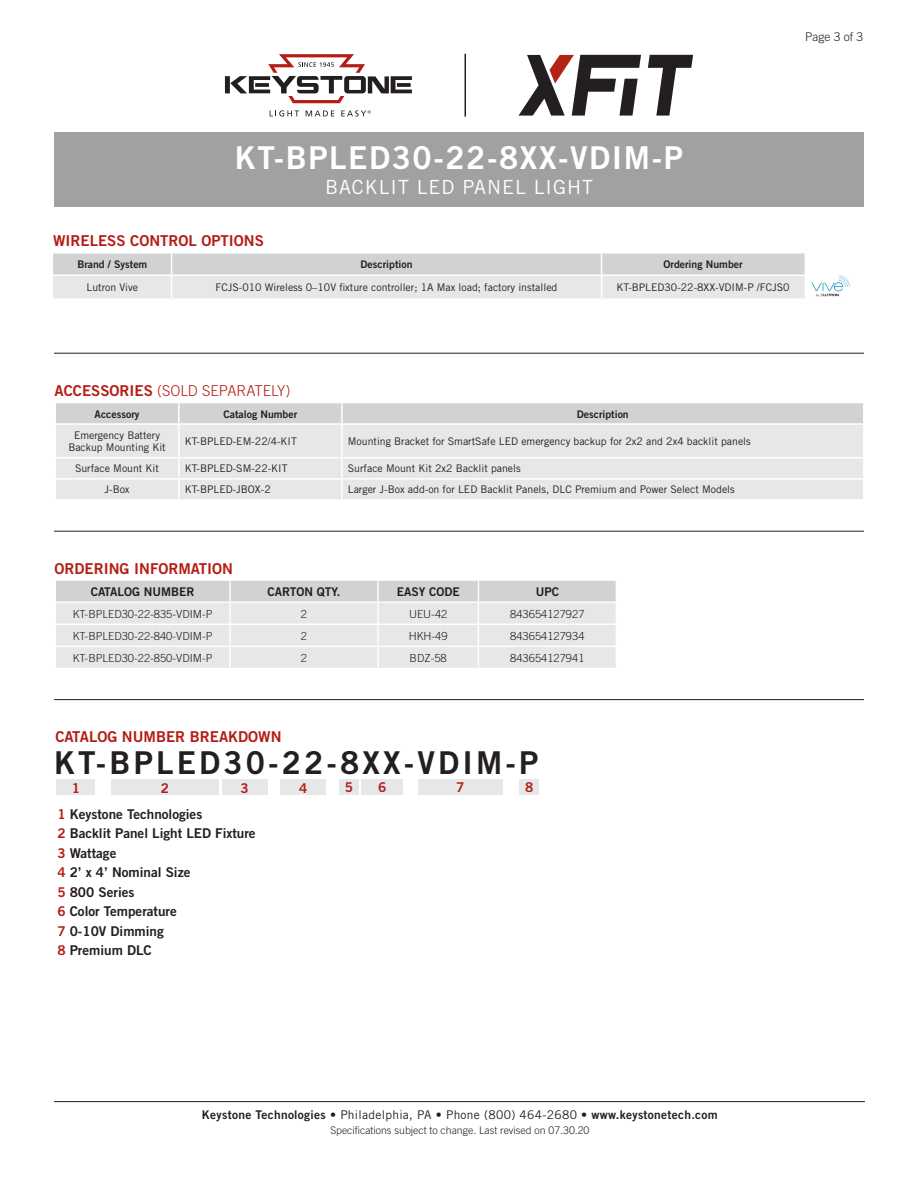
<style>
.page{position:relative;width:918px;height:1188px;background:#fff}
.page>*{position:absolute;margin:0;border:0;box-sizing:border-box;transform-origin:0 0}
.t1{font:31.5px "Trade Gothic Bold Two";letter-spacing:.05em;color:#fff}
.t2{font:31.5px "Trade Gothic Bold Two";letter-spacing:.1em;color:#231f20}
.t3{font:19.5px "Trade Gothic";letter-spacing:.05em;color:#fff}
.Heading_01{font:15px "Trade Gothic Bold Two";color:#b41d15}
.t4{font:300 15px "Trade Gothic";color:#b41d15}
.t5{font:13.5px "Trade Gothic Bold Two";color:#231f20}
.t6{font:13.5px "Trade Gothic Bold Two";color:#b41d15}
.t7{font:12px "Trade Gothic Bold Two";letter-spacing:.025em;color:#231f20}
.t8{font:12px "Trade Gothic Bold Two";color:#231f20}
.t9{font:300 12px "Trade Gothic";color:#231f20}
.t10{font:300 11.1px "Trade Gothic";color:#231f20}
.Table_Text{font:10.5px/12.6px "Trade Gothic";color:#231f20;text-align:center}
.Table_Header_Caps{font:10.5px "Trade Gothic Bold Two";color:#231f20}
.t11{font:300 10.5px "Trade Gothic";color:#231f20}
.s1{font-family:"Trade Gothic Bold Two";font-weight:400}
.s2{color:#b41d15}
.s3{font-family:"Trade Gothic"}
</style>
<div class="page">
<svg style="left:53px;top:253px;width:752px;height:45px;background:#dddee0"></svg>
<img style="left:811px;top:275px;width:39px;height:22px">
<hr style="left:54px;top:531px;width:810px;height:1px;background:#231f20">
<hr style="left:54px;top:699px;width:810px;height:1px;background:#231f20">
<hr style="left:54px;top:353px;width:810px;height:1px;background:#231f20">
<hr style="left:54px;top:1101px;width:811px;height:1px;background:#231f20">
<div style="left:54px;top:132px;width:810px;height:74px;background:#a0a1a3"></div>
<div style="left:56px;top:425px;width:807px;height:74px;background:#e6e7e9"></div>
<div style="left:56px;top:403px;width:807px;height:20px;background:#d1d2d4"></div>
<hr style="left:178px;top:403px;width:2px;height:20px;background:#fff">
<hr style="left:341px;top:403px;width:2px;height:20px;background:#fff">
<hr style="left:178px;top:425px;width:2px;height:32px;background:#fff">
<hr style="left:341px;top:425px;width:2px;height:32px;background:#fff">
<hr style="left:179px;top:457px;width:163px;height:1px;background:#fff">
<hr style="left:178px;top:458px;width:2px;height:20px;background:#fff">
<hr style="left:342px;top:457px;width:523px;height:1px;background:#fff">
<hr style="left:341px;top:458px;width:2px;height:20px;background:#fff">
<hr style="left:179px;top:478px;width:163px;height:2px;background:#fff">
<svg style="left:178px;top:480px;width:2px;height:19px"></svg>
<hr style="left:342px;top:478px;width:523px;height:2px;background:#fff">
<svg style="left:341px;top:480px;width:2px;height:19px"></svg>
<hr style="left:55px;top:457px;width:124px;height:1px;background:#fff">
<hr style="left:55px;top:478px;width:124px;height:2px;background:#fff">
<svg style="left:519px;top:55px;width:174px;height:61px"></svg>
<hr style="left:465px;top:54px;width:1px;height:63px;background:#231f20">
<svg style="left:225px;top:54px;width:187px;height:49px"></svg>
<svg style="left:270px;top:110px;width:29px;height:7px"></svg>
<svg style="left:306px;top:111px;width:28px;height:5px"></svg>
<svg style="left:341px;top:110px;width:30px;height:7px"></svg>
<div style="left:281px;top:780px;width:45px;height:15px;background:#e6e7e9"></div>
<div style="left:339px;top:779px;width:20px;height:15px;background:#e6e7e9"></div>
<div style="left:362px;top:779px;width:41px;height:15px;background:#e6e7e9"></div>
<div style="left:418px;top:779px;width:84px;height:15px;background:#e6e7e9"></div>
<div style="left:111px;top:780px;width:108px;height:15px;background:#e6e7e9"></div>
<div style="left:222px;top:780px;width:45px;height:15px;background:#e6e7e9"></div>
<div style="left:56px;top:780px;width:39px;height:15px;background:#e6e7e9"></div>
<div style="left:519px;top:779px;width:20px;height:15px;background:#e6e7e9"></div>
<svg style="left:56px;top:580px;width:560px;height:88px;background:#e2e3e5"></svg>
<p class="t9" style="left:805px;top:29px;width:60px">Page 3 of 3</p>
<p class="t1" style="left:235px;top:138px;width:450px">KT-BPLED30-22-8XX-VDIM-P</p>
<p class="t3" style="left:325px;top:175px;width:269px">BACKLIT LED PANEL LIGHT</p>
<p class="Heading_01" style="left:53px;top:232px;width:212px">WIRELESS CONTROL OPTIONS</p>
<p class="Table_Header_Caps" style="left:77px;top:258px;width:71px">Brand / System</p>
<p class="Table_Header_Caps" style="left:361px;top:258px;width:53px">Description</p>
<p class="Table_Header_Caps" style="left:664px;top:258px;width:81px">Ordering Number</p>
<p class="Table_Text" style="left:87px;top:281px;width:53px">Lutron Vive</p>
<p class="Table_Text" style="left:216px;top:281px;width:343px">FCJS-010 Wireless 0–10V fixture controller; 1A Max load; factory installed</p>
<p class="Table_Text" style="left:617px;top:281px;width:175px">KT-BPLED30-22-8XX-VDIM-P /FCJS0</p>
<p class="t4" style="left:55px;top:382px;width:237px"><span class="s1">ACCESSORIES</span> (SOLD SEPARATELY)</p>
<p class="Table_Header_Caps" style="left:95px;top:407px;width:46px">Accessory</p>
<p class="Table_Header_Caps" style="left:223px;top:407px;width:75px">Catalog Number</p>
<p class="Table_Header_Caps" style="left:577px;top:407px;width:53px">Description</p>
<p class="Table_Text" style="left:68px;top:429px;width:99px">Emergency Battery<br>Backup Mounting Kit</p>
<p class="Table_Text" style="left:185px;top:435px;width:114px">KT-BPLED-EM-22/4-KIT</p>
<p class="Table_Text" style="left:348px;top:435px;width:405px">Mounting Bracket for SmartSafe LED emergency backup for 2x2 and 2x4 backlit panels</p>
<p class="Table_Text" style="left:75px;top:462px;width:85px">Surface Mount Kit</p>
<p class="Table_Text" style="left:185px;top:462px;width:104px">KT-BPLED-SM-22-KIT</p>
<p class="Table_Text" style="left:348px;top:462px;width:174px">Surface Mount Kit 2x2 Backlit panels</p>
<p class="Table_Text" style="left:105px;top:483px;width:27px">J-Box</p>
<p class="Table_Text" style="left:185px;top:483px;width:87px">KT-BPLED-JBOX-2</p>
<p class="Table_Text" style="left:348px;top:483px;width:388px">Larger J-Box add-on for LED Backlit Panels, DLC Premium and Power Select Models</p>
<p class="Heading_01" style="left:55px;top:559px;width:180px">ORDERING INFORMATION</p>
<p class="t8" style="left:91px;top:584px;width:105px">CATALOG NUMBER</p>
<p class="t8" style="left:268px;top:584px;width:74px">CARTON QTY.</p>
<p class="t8" style="left:397px;top:584px;width:64px">EASY CODE</p>
<p class="t7" style="left:536px;top:584px;width:25px">UPC</p>
<p class="t10" style="left:73px;top:607px;width:141px">KT-BPLED30-22-835-VDIM-P</p>
<p class="t10" style="left:301px;top:607px;width:8px">2</p>
<p class="t10" style="left:409px;top:607px;width:40px">UEU-42</p>
<p class="t10" style="left:510px;top:607px;width:76px">843654127927</p>
<p class="t10" style="left:73px;top:629px;width:141px">KT-BPLED30-22-840-VDIM-P</p>
<p class="t10" style="left:301px;top:629px;width:8px">2</p>
<p class="t10" style="left:409px;top:629px;width:40px">HKH-49</p>
<p class="t10" style="left:510px;top:629px;width:76px">843654127934</p>
<p class="t10" style="left:73px;top:651px;width:141px">KT-BPLED30-22-850-VDIM-P</p>
<p class="t10" style="left:301px;top:651px;width:8px">2</p>
<p class="t10" style="left:410px;top:651px;width:39px">BDZ-58</p>
<p class="t10" style="left:510px;top:651px;width:76px">843654127941</p>
<p class="Heading_01" style="left:55px;top:728px;width:228px">CATALOG NUMBER BREAKDOWN</p>
<p class="t2" style="left:54px;top:743px;width:486px">KT-BPLED30-22-8XX-VDIM-P</p>
<p class="t6" style="left:72px;top:779px;width:10px">1</p>
<p class="t6" style="left:161px;top:779px;width:10px">2</p>
<p class="t6" style="left:240px;top:779px;width:10px">3</p>
<p class="t6" style="left:299px;top:779px;width:10px">4</p>
<p class="t6" style="left:345px;top:779px;width:10px">5</p>
<p class="t6" style="left:378px;top:779px;width:10px">6</p>
<p class="t6" style="left:456px;top:779px;width:10px">7</p>
<p class="t6" style="left:525px;top:779px;width:10px">8</p>
<p class="t5" style="left:57px;top:806px;width:147px"><span class="s2">1</span> Keystone Technologies</p>
<p class="t5" style="left:57px;top:825px;width:200px"><span class="s2">2</span> Backlit Panel Light LED Fixture</p>
<p class="t5" style="left:57px;top:845px;width:61px"><span class="s2">3</span> Wattage</p>
<p class="t5" style="left:57px;top:864px;width:135px"><span class="s2">4</span> 2’ x 4’ Nominal Size</p>
<p class="t5" style="left:57px;top:884px;width:79px"><span class="s2">5</span> 800 Series</p>
<p class="t5" style="left:57px;top:903px;width:121px"><span class="s2">6</span> Color Temperature</p>
<p class="t5" style="left:57px;top:923px;width:108px"><span class="s2">7</span> 0-10V Dimming</p>
<p class="t5" style="left:57px;top:942px;width:96px"><span class="s2">8</span> Premium DLC</p>
<p class="t7" style="left:202px;top:1107px;width:518px">Keystone Technologies • <span class="s3">Philadelphia, PA</span> • <span class="s3">Phone (800) 464-2680 •</span> www.keystonetech.com</p>
<p class="t11" style="left:330px;top:1124px;width:261px">Specifications subject to change. Last revised on 07.30.20</p>
</div>
